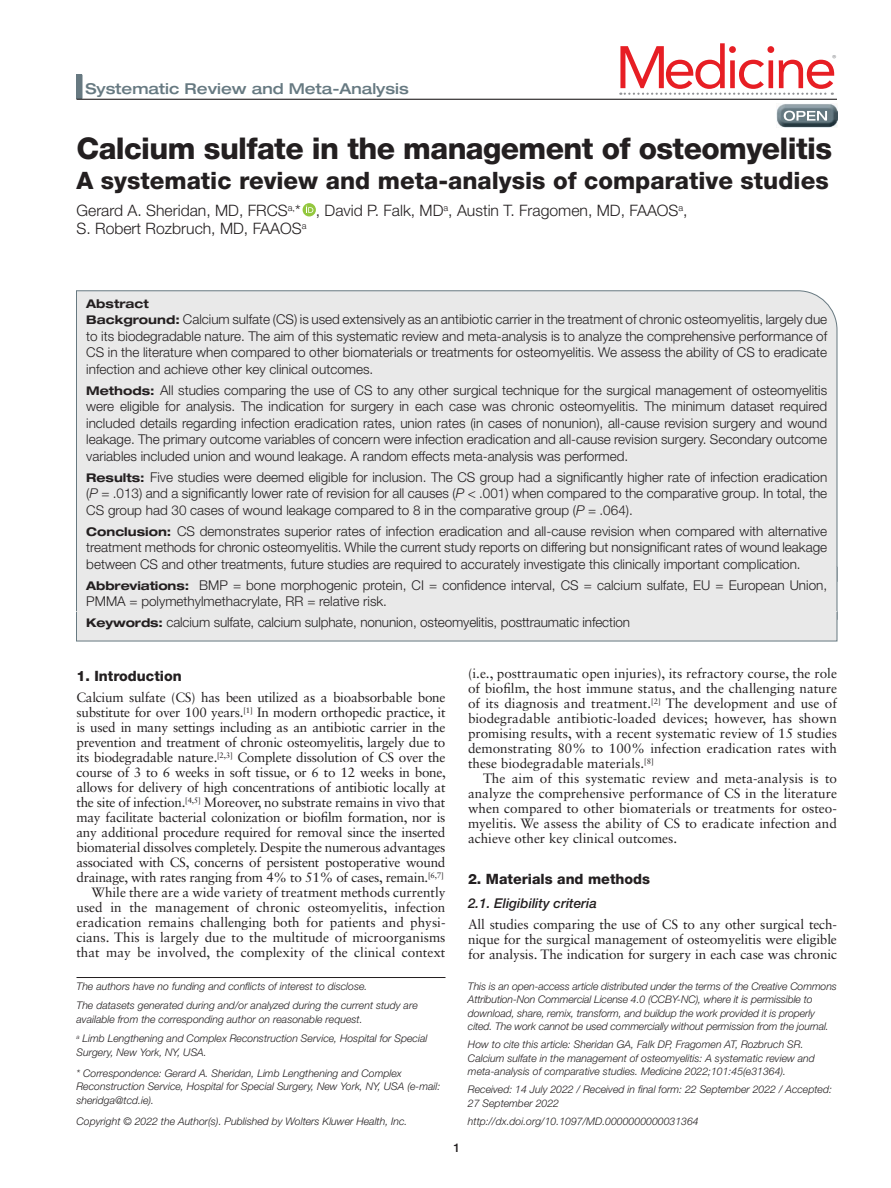
<style>
.page{position:relative;width:891px;height:1188px;background:#fff}
.page>*{position:absolute;margin:0;border:0;box-sizing:border-box;transform-origin:0 0}
.t1{font:59.4px "Avenir";letter-spacing:-.06em;color:#e71e24}
.t2{font:800 30px "Helvetica Neue LT Std";letter-spacing:-.02em;color:#231f20}
.t3{font:800 24px "Helvetica Neue LT Std";color:#231f20}
.t4{font:300 15.75px/18px "Helvetica Neue LT Std";color:#231f20}
.t5{font:500 expanded 15px "Helvetica Neue LT Std";color:#667981}
.t6{font:800 14.25px "Helvetica Neue LT Std";color:#231f20}
.t7{font:13.5px/15px "Sabon LT Std";letter-spacing:-.02em;color:#231f20;text-align:justify}
.t8{font:300 13.5px/16.5px "Helvetica Neue LT Std";color:#231f20;text-align:justify}
.t9{font:italic 500 13.5px "Helvetica Neue LT Std";color:#231f20}
.t10{font:700 expanded 12px "Helvetica Neue LT Std";color:#231f20}
.t11{font:500 12px "Helvetica Neue LT Std";color:#231f20}
.t12{font:italic 300 10.5px/13.5px "Helvetica Neue LT Std";color:#231f20}
.t13{font:500 10.35px "Akzidenz Grotesk BE";color:#909295}
.s1{font-weight:700;font-stretch:expanded;font-size:12px}
.s2{font-style:italic}
</style>
<div class="page">
<div style="left:76px;top:74px;width:6px;height:25px;background:#677981"></div>
<hr style="left:76px;top:99px;width:761px;height:1px;background:#231f20">
<img style="left:776px;top:104px;width:61px;height:24px">
<svg style="left:784px;top:111px;width:43px;height:10px"></svg>
<svg style="left:620px;top:93px;width:213px;height:2px"></svg>
<div style="left:76px;top:290px;width:762px;height:293px;background:#e9e9e9"></div>
<div style="left:76px;top:567px;width:761px;height:54px;background:#e9e9e9"></div>
<div style="left:76px;top:612px;width:761px;height:29px;background:#e9e9e9"></div>
<div style="left:303px;top:203px;width:13px;height:13px;background:#93c73e;border-radius:50%"></div>
<svg style="left:306px;top:206px;width:7px;height:7px"></svg>
<hr style="left:76px;top:977px;width:370px;height:1px;background:#231f20">
<p class="t5" style="left:86px;top:80px;width:325px">Systematic Review and Meta-Analysis</p>
<h1 class="t1" style="left:615px;top:33px;width:223px">Medicine</h1>
<p class="t13" style="left:832px;top:52px;width:6px">®</p>
<h2 class="t2" style="left:76px;top:131px;width:757px">Calcium sulfate in the management of osteomyelitis</h2>
<h3 class="t3" style="left:76px;top:167px;width:754px">A systematic review and meta-analysis of comparative studies</h3>
<p class="t4" style="left:76px;top:201px;width:613px">Gerard A. Sheridan, MD, FRCS<sup>a,</sup>* , David P. Falk, MD<sup>a</sup>, Austin T. Fragomen, MD, FAAOS<sup>a</sup>,<br>S. Robert Rozbruch, MD, FAAOS<sup>a</sup></p>
<p class="t10" style="left:86px;top:296px;width:64px">Abstract</p>
<p class="t8" style="left:86px;top:311px;width:743px"><span class="s1">Background:</span> Calcium sulfate (CS) is used extensively as an antibiotic carrier in the treatment of chronic osteomyelitis, largely due to its biodegradable nature. The aim of this systematic review and meta-analysis is to analyze the comprehensive performance of CS in the literature when compared to other biomaterials or treatments for osteomyelitis. We assess the ability of CS to eradicate infection and achieve other key clinical outcomes.</p>
<p class="t8" style="left:86px;top:382px;width:743px"><span class="s1">Methods:</span> All studies comparing the use of CS to any other surgical technique for the surgical management of osteomyelitis were eligible for analysis. The indication for surgery in each case was chronic osteomyelitis. The minimum dataset required included details regarding infection eradication rates, union rates (in cases of nonunion), all-cause revision surgery and wound leakage. The primary outcome variables of concern were infection eradication and all-cause revision surgery. Secondary outcome variables included union and wound leakage. A random effects meta-analysis was performed.</p>
<p class="t8" style="left:86px;top:469px;width:743px"><span class="s1">Results:</span> Five studies were deemed eligible for inclusion. The CS group had a significantly higher rate of infection eradication (<span class="s2">P</span> = .013) and a significantly lower rate of revision for all causes (<span class="s2">P</span> &lt; .001) when compared to the comparative group. In total, the CS group had 30 cases of wound leakage compared to 8 in the comparative group (<span class="s2">P</span> = .064).</p>
<p class="t8" style="left:86px;top:523px;width:743px"><span class="s1">Conclusion:</span> CS demonstrates superior rates of infection eradication and all-cause revision when compared with alternative treatment methods for chronic osteomyelitis. While the current study reports on differing but nonsignificant rates of wound leakage between CS and other treatments, future studies are required to accurately investigate this clinically important complication.</p>
<p class="t8" style="left:86px;top:577px;width:742px"><span class="s1">Abbreviations:</span> BMP = bone morphogenic protein, CI = confidence interval, CS = calcium sulfate, EU = European Union,<br>PMMA = polymethylmethacrylate, RR = relative risk.</p>
<p class="t8" style="left:86px;top:614px;width:545px"><span class="s1">Keywords:</span> calcium sulfate, calcium sulphate, nonunion, osteomyelitis, posttraumatic infection</p>
<p class="t6" style="left:76px;top:668px;width:107px">1. Introduction</p>
<p class="t7" style="left:76px;top:690px;width:371px;text-align:right">Calcium sulfate (CS) has been utilized as a bioabsorbable bone substitute for over 100 years.<sup>[1]</sup> In modern orthopedic practice, it is used in many settings including as an antibiotic carrier in the prevention and treatment of chronic osteomyelitis, largely due to its biodegradable nature.<sup>[2,3]</sup> Complete dissolution of CS over the course of 3 to 6 weeks in soft tissue, or 6 to 12 weeks in bone, allows for delivery of high concentrations of antibiotic locally at the site of infection.<sup>[4,5]</sup> Moreover, no substrate remains in vivo that may facilitate bacterial colonization or biofilm formation, nor is any additional procedure required for removal since the inserted biomaterial dissolves completely. Despite the numerous advantages associated with CS, concerns of persistent postoperative wound drainage, with rates ranging from 4% to 51% of cases, remain.<sup>[6,7] </sup>While there are a wide variety of treatment methods currently used in the management of chronic osteomyelitis, infection eradication remains challenging both for patients and physi&shy;cians. This is largely due to the multitude of microorganisms that may be involved, the complexity of the clinical context</p>
<p class="t12" style="left:76px;top:976px;width:343px;line-height:19.5px">The authors have no funding and conflicts of interest to disclose.<br>The datasets generated during and/or analyzed during the current study are</p>
<p class="t12" style="left:76px;top:1009px;width:352px;line-height:19.5px">available from the corresponding author on reasonable request.<br><sup>a</sup> Limb Lengthening and Complex Reconstruction Service, Hospital for Special</p>
<p class="t12" style="left:76px;top:1042px;width:327px;line-height:21px">Surgery, New York, NY, USA.<br>* Correspondence: Gerard A. Sheridan, Limb Lengthening and Complex</p>
<p class="t12" style="left:76px;top:1080px;width:365px">Reconstruction Service, Hospital for Special Surgery, New York, NY, USA (e-mail: sheridga@tcd.ie).</p>
<p class="t12" style="left:76px;top:1114px;width:333px">Copyright © 2022 the Author(s). Published by Wolters Kluwer Health, Inc.</p>
<p class="t11" style="left:453px;top:1140px;width:8px">1</p>
<p class="t7" style="left:468px;top:666px;width:371px">(i.e., posttraumatic open injuries), its refractory course, the role of biofilm, the host immune status, and the challenging nature of its diagnosis and treatment.<sup>[2]</sup> The development and use of biodegradable antibiotic-loaded devices; however, has shown promising results, with a recent systematic review of 15 studies demonstrating 80% to 100% infection eradication rates with these biodegradable materials.<sup>[8]</sup></p>
<p class="t7" style="left:468px;top:771px;width:371px;text-indent:15px">The aim of this systematic review and meta-analysis is to analyze the comprehensive performance of CS in the literature when compared to other biomaterials or treatments for osteo&shy;myelitis. We assess the ability of CS to eradicate infection and achieve other key clinical outcomes.</p>
<p class="t6" style="left:468px;top:870px;width:184px">2. Materials and methods</p>
<p class="t9" style="left:468px;top:895px;width:131px">2.1. Eligibility criteria</p>
<p class="t7" style="left:468px;top:917px;width:371px">All studies comparing the use of CS to any other surgical tech&shy;nique for the surgical management of osteomyelitis were eligible for analysis. The indication for surgery in each case was chronic</p>
<p class="t12" style="left:468px;top:979px;width:370px">This is an open-access article distributed under the terms of the Creative Commons Attribution-Non Commercial License 4.0 (CCBY-NC), where it is permissible to download, share, remix, transform, and buildup the work provided it is properly cited. The work cannot be used commercially without permission from the journal.</p>
<p class="t12" style="left:468px;top:1038px;width:348px">How to cite this article: Sheridan GA, Falk DP, Fragomen AT, Rozbruch SR.<br>Calcium sulfate in the management of osteomyelitis: A systematic review and meta-analysis of comparative studies. Medicine 2022;101:45(e31364).</p>
<p class="t12" style="left:468px;top:1083px;width:365px">Received: 14 July 2022 / Received in final form: 22 September 2022 / Accepted:<br>27 September 2022</p>
<p class="t12" style="left:468px;top:1114px;width:232px">http://dx.doi.org/10.1097/MD.0000000000031364</p>
</div>
